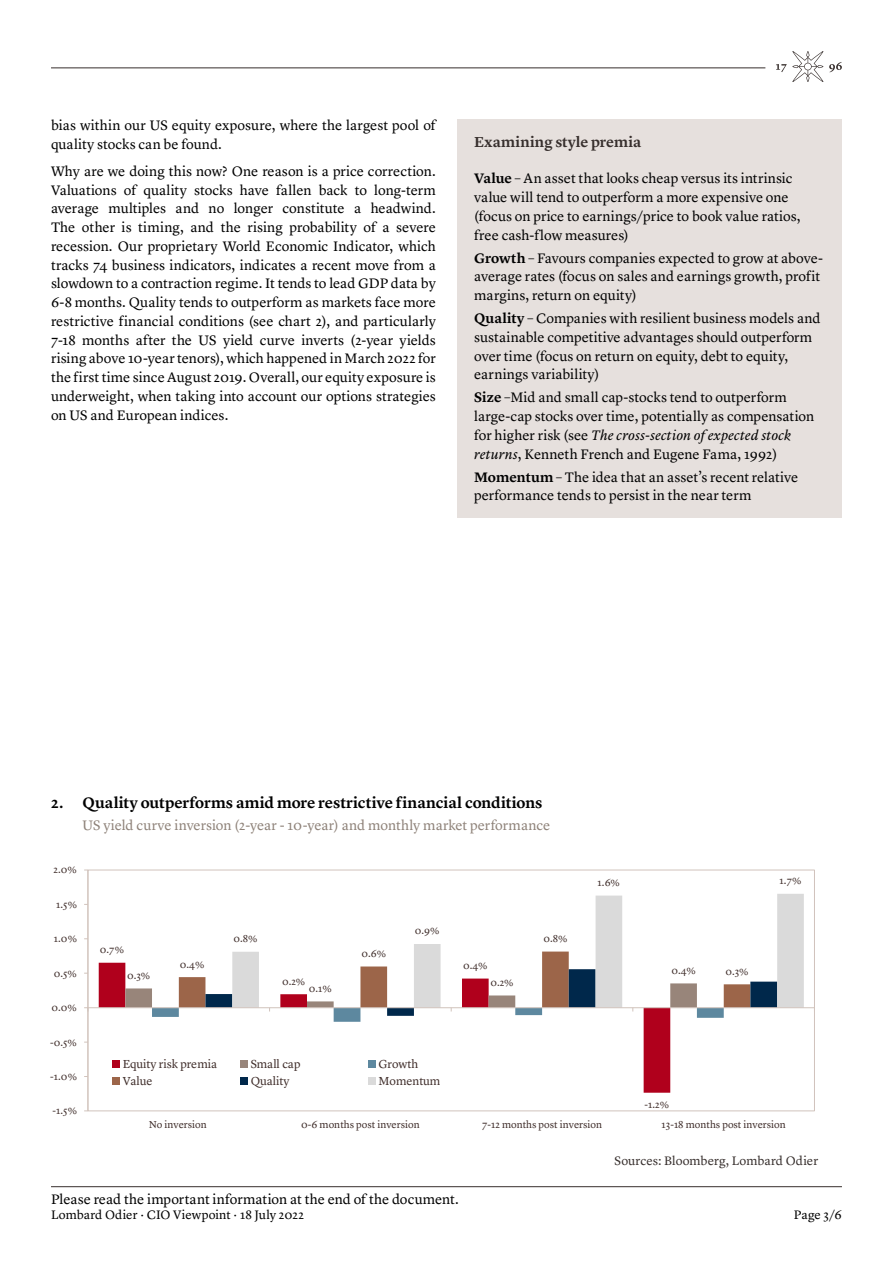
<style>
.page{position:relative;width:893px;height:1263px;background:#fff}
.page>*{position:absolute;margin:0;border:0;box-sizing:border-box;transform-origin:0 0}
.t1{font:600 15.75px "Lyon Text";color:#000}
.t2{font:600 15px "Lyon Text";letter-spacing:.005em;color:#372f2d}
.t3{font:14.25px/18.8px "Lyon Text";color:#000}
.t4{font:14.25px "Lyon Text";letter-spacing:-.005em;color:#8e8279}
.t5{font:12.75px "Lyon Text";letter-spacing:.005em;color:#000}
.t6{font:12.75px "Lyon Text";letter-spacing:.005em;color:#372f2d}
.t7{font:12px "Lyon Text";letter-spacing:-.005em;color:#3f2d2a}
.t8{font:10.5px "Lyon Text";color:#3f2d2a}
.s1{font-weight:600}
.s2{font-style:italic}
</style>
<div class="page">
<hr style="left:51px;top:68px;width:714px;height:1px;background:#372f2d">
<svg style="left:829px;top:62px;width:13px;height:10px"></svg>
<svg style="left:776px;top:51px;width:47px;height:31px"></svg>
<hr style="left:51px;top:1186px;width:791px;height:1px;background:#372f2d">
<div style="left:88px;top:870px;width:727px;height:241px;border:1px solid #d1c3bc"></div>
<svg style="left:99px;top:963px;width:571px;height:130px"></svg>
<svg style="left:414px;top:894px;width:390px;height:113px"></svg>
<hr style="left:88px;top:870px;width:1px;height:241px;background:#d1c3bc">
<hr style="left:88px;top:1007px;width:726px;height:1px;background:#d1c3bc">
<svg style="left:84px;top:1007px;width:5px;height:4px"></svg>
<svg style="left:125px;top:951px;width:652px;height:71px"></svg>
<div style="left:112px;top:1060px;width:8px;height:7px;background:#b0001c"></div>
<div style="left:240px;top:1060px;width:8px;height:7px;background:#98857a"></div>
<div style="left:368px;top:1060px;width:8px;height:7px;background:#5d889f"></div>
<div style="left:112px;top:1077px;width:8px;height:8px;background:#9c6549"></div>
<div style="left:240px;top:1077px;width:8px;height:8px;background:#00284b"></div>
<div style="left:368px;top:1077px;width:8px;height:8px;background:#dadada"></div>
<div style="left:457px;top:119px;width:385px;height:398px;background:#e6e0dd"></div>
<p class="t3" style="left:51px;top:115px;width:386px">bias within our US equity exposure, where the largest pool of quality stocks can be found.</p>
<p class="t3" style="left:51px;top:161px;width:386px;text-align:justify">Why are we doing this now? One reason is a price correction.<br>Valuations of quality stocks have fallen back to long-term average multiples and no longer constitute a headwind.<br>The other is timing, and the rising probability of a severe recession. Our proprietary World Economic Indicator, which tracks 74 business indicators, indicates a recent move from a slowdown to a contraction regime. It tends to lead GDP data by 6-8 months. Quality tends to outperform as markets face more restrictive financial conditions (see chart 2), and particularly 7-18 months after the US yield curve inverts (2-year yields rising above 10-year tenors), which happened in March 2022 for the first time since August 2019. Overall, our equity exposure is underweight, when taking into account our options strategies on US and European indices.</p>
<p class="t2" style="left:474px;top:131px;width:169px">Examining style premia</p>
<p class="t3" style="left:474px;top:168px;width:328px"><span class="s1">Value</span> – An asset that looks cheap versus its intrinsic value will tend to outperform a more expensive one (focus on price to earnings/price to book value ratios, free cash-flow measures)</p>
<p class="t3" style="left:474px;top:247px;width:350px"><span class="s1">Growth</span> – Favours companies expected to grow at above&shy;average rates (focus on sales and earnings growth, profit margins, return on equity)</p>
<p class="t3" style="left:474px;top:308px;width:348px"><span class="s1">Quality</span> – Companies with resilient business models and sustainable competitive advantages should outperform over time (focus on return on equity, debt to equity, earnings variability)</p>
<p class="t3" style="left:474px;top:387px;width:342px"><span class="s1">Size</span> –Mid and small cap-stocks tend to outperform large-cap stocks over time, potentially as compensation for higher risk (see <span class="s2">The cross-section of expected stock returns</span>, Kenneth French and Eugene Fama, 1992)</p>
<p class="t3" style="left:474px;top:466px;width:326px"><span class="s1">Momentum</span> – The idea that an asset’s recent relative performance tends to persist in the near term</p>
<p class="t1" style="left:51px;top:791px;width:493px">2. Quality outperforms amid more restrictive financial conditions</p>
<p class="t4" style="left:83px;top:814px;width:469px">US yield curve inversion (2-year - 10-year) and monthly market performance</p>
<p class="t8" style="left:54px;top:862px;width:25px">2.0%</p>
<p class="t8" style="left:56px;top:896px;width:22px">1.5%</p>
<p class="t8" style="left:54px;top:931px;width:25px">1.0%</p>
<p class="t8" style="left:54px;top:965px;width:25px">0.5%</p>
<p class="t8" style="left:51px;top:999px;width:27px">0.0%</p>
<p class="t8" style="left:50px;top:1034px;width:28px">-0.5%</p>
<p class="t8" style="left:50px;top:1068px;width:28px">-1.0%</p>
<p class="t8" style="left:53px;top:1103px;width:26px">-1.5%</p>
<p class="t8" style="left:100px;top:942px;width:26px">0.7%</p>
<p class="t8" style="left:127px;top:967px;width:25px">0.3%</p>
<p class="t8" style="left:180px;top:956px;width:26px">0.4%</p>
<p class="t8" style="left:233px;top:931px;width:26px">0.8%</p>
<p class="t8" style="left:282px;top:973px;width:25px">0.2%</p>
<p class="t8" style="left:309px;top:980px;width:25px">0.1%</p>
<p class="t8" style="left:361px;top:945px;width:26px">0.6%</p>
<p class="t8" style="left:415px;top:923px;width:26px">0.9%</p>
<p class="t8" style="left:463px;top:957px;width:26px">0.4%</p>
<p class="t8" style="left:490px;top:974px;width:25px">0.2%</p>
<p class="t7" style="left:123px;top:1054px;width:96px">Equity risk premia</p>
<p class="t7" style="left:251px;top:1054px;width:51px">Small cap</p>
<p class="t7" style="left:379px;top:1054px;width:41px">Growth</p>
<p class="t7" style="left:123px;top:1072px;width:31px">Value</p>
<p class="t7" style="left:251px;top:1072px;width:40px">Quality</p>
<p class="t7" style="left:379px;top:1072px;width:63px">Momentum</p>
<p class="t8" style="left:543px;top:930px;width:26px">0.8%</p>
<p class="t8" style="left:598px;top:874px;width:24px">1.6%</p>
<p class="t8" style="left:780px;top:872px;width:23px">1.7%</p>
<p class="t8" style="left:671px;top:962px;width:26px">0.4%</p>
<p class="t8" style="left:725px;top:963px;width:25px">0.3%</p>
<p class="t8" style="left:645px;top:1096px;width:26px">-1.2%</p>
<p class="t8" style="left:149px;top:1116px;width:60px">No inversion</p>
<p class="t8" style="left:301px;top:1116px;width:120px">0-6 months post inversion</p>
<p class="t8" style="left:482px;top:1116px;width:122px">7-12 months post inversion</p>
<p class="t8" style="left:662px;top:1116px;width:126px">13-18 months post inversion</p>
<p class="t6" style="left:614px;top:1151px;width:205px">Sources: Bloomberg, Lombard Odier</p>
<p class="t3" style="left:51px;top:1188px;width:409px">Please read the important information at the end of the document.</p>
<p class="t5" style="left:51px;top:1205px;width:255px">Lombard Odier · CIO Viewpoint · 18 July 2022</p>
<p class="t5" style="left:794px;top:1205px;width:50px">Page 3/6</p>
</div>
